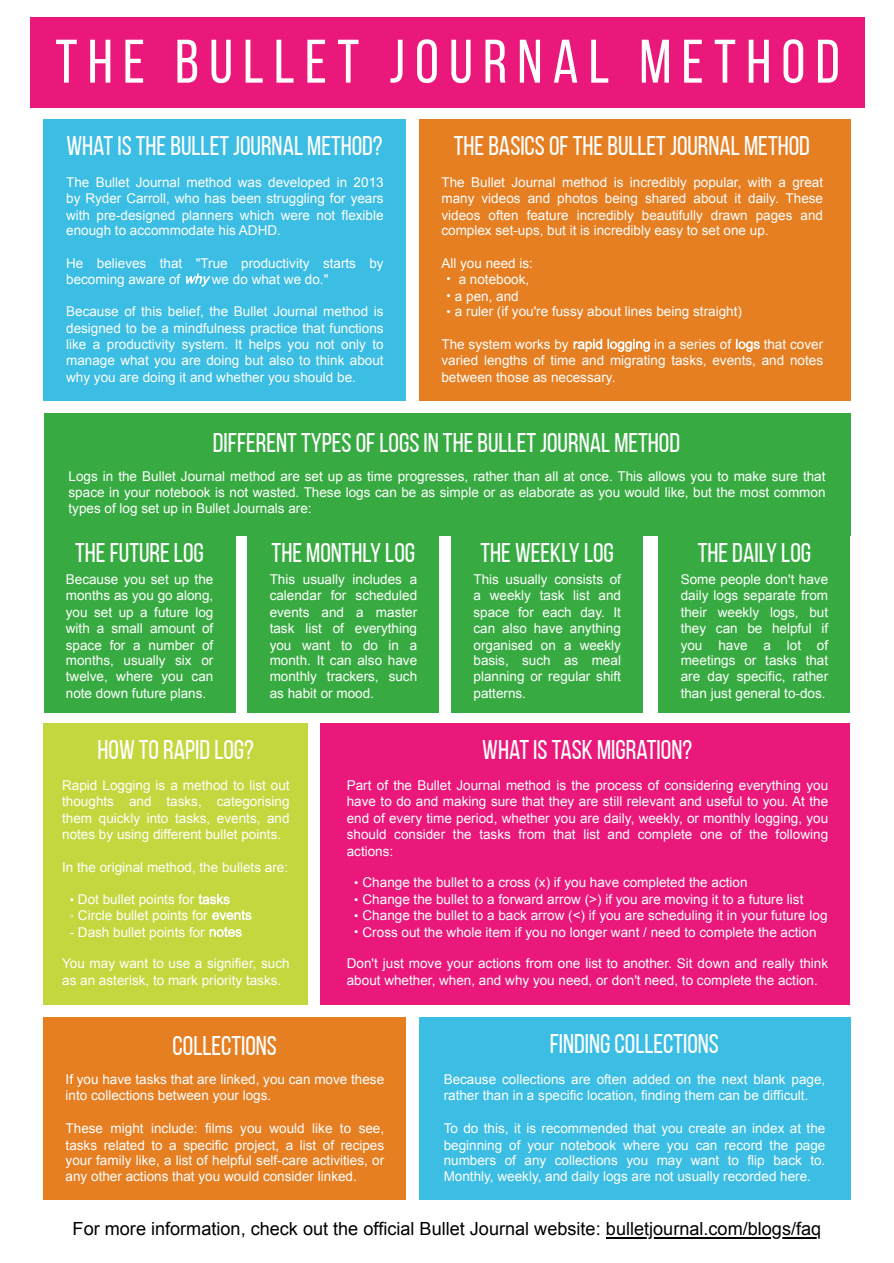
<style>
.page{position:relative;width:894px;height:1263px;background:#fff}
.page>*{position:absolute;margin:0;border:0;box-sizing:border-box;transform-origin:0 0}
.t1{font:61.35px "Bebas Neue";letter-spacing:.165em;color:#fff}
.t2{font:27px "Bebas Neue";color:#fff}
.t3{font:18.15px "Arial";color:#000}
.t4{font:13.5px/16.2px "Arial";color:#fff;text-align:justify}
.s1{font-style:italic;color:rgb(0 0 0/0)}
.s2{font-size:12.15px}
.s3{color:rgb(0 0 0/0)}
</style>
<div class="page">
<hr style="left:606px;top:1237px;width:215px;height:1px;background:#000">
<div style="left:30px;top:17px;width:834px;height:90px;background:#e9187a"></div>
<div style="left:44px;top:723px;width:264px;height:281px;background:#c5d73e"></div>
<div style="left:44px;top:119px;width:362px;height:282px;background:#3bbde4"></div>
<svg style="left:186px;top:274px;width:25px;height:13px"></svg>
<div style="left:419px;top:119px;width:431px;height:282px;background:#e67e22"></div>
<svg style="left:573px;top:339px;width:77px;height:13px"></svg>
<svg style="left:736px;top:339px;width:24px;height:13px"></svg>
<div style="left:44px;top:413px;width:806px;height:123px;background:#37ab41"></div>
<div style="left:44px;top:525px;width:191px;height:188px;background:#37ab41"></div>
<div style="left:248px;top:525px;width:191px;height:188px;background:#37ab41"></div>
<div style="left:452px;top:525px;width:191px;height:188px;background:#37ab41"></div>
<div style="left:659px;top:525px;width:191px;height:188px;background:#37ab41"></div>
<div style="left:321px;top:723px;width:529px;height:281px;background:#e9187a"></div>
<svg style="left:210px;top:927px;width:32px;height:10px"></svg>
<svg style="left:198px;top:894px;width:32px;height:10px"></svg>
<svg style="left:212px;top:910px;width:39px;height:10px"></svg>
<div style="left:44px;top:1017px;width:362px;height:182px;background:#e67e22"></div>
<div style="left:419px;top:1017px;width:431px;height:182px;background:#3bbde4"></div>
<h1 class="t1" style="left:55px;top:28px;width:786px">THE BULLET JOURNAL METHOD</h1>
<h2 class="t2" style="left:67px;top:131px;width:318px">WHAT IS THE BULLET JOURNAL METHOD?</h2>
<p class="t4" style="left:66px;top:174px;width:319px">The Bullet Journal method was developed in 2013 by Ryder Carroll, who has been struggling for years with pre-designed planners which were not flexible enough to accommodate his ADHD.</p>
<p class="t4" style="left:66px;top:255px;width:319px;line-height:15.8px">He believes that "True productivity starts by becoming aware of <span class="s1">why</span>we do what we do."</p>
<p class="t4" style="left:66px;top:304px;width:319px">Because of this belief, the Bullet Journal method is designed to be a mindfulness practice that functions like a productivity system. It helps you not only to manage what you are doing but also to think about why you are doing it and whether you should be.</p>
<h2 class="t2" style="left:454px;top:131px;width:357px">THE BASICS OF THE BULLET JOURNAL METHOD</h2>
<p class="t4" style="left:441px;top:174px;width:383px">The Bullet Journal method is incredibly popular, with a great many videos and photos being shared about it daily. These videos often feature incredibly beautifully drawn pages and complex set-ups, but it is incredibly easy to set one up.</p>
<p class="t4" style="left:441px;top:255px;width:93px">All you need is:</p>
<p class="t4" style="left:447px;top:271px;width:84px"><span class="s2">•</span> a notebook,</p>
<p class="t4" style="left:447px;top:288px;width:74px"><span class="s2">•</span> a pen, and</p>
<p class="t4" style="left:447px;top:304px;width:297px"><span class="s2">•</span> a ruler (if you're fussy about lines being straight)</p>
<p class="t4" style="left:441px;top:336px;width:383px">The system works by <span class="s3">rapid logging</span> in a series of <span class="s3">logs</span> that cover varied lengths of time and migrating tasks, events, and notes between those as necessary.</p>
<h2 class="t2" style="left:213px;top:428px;width:468px">DIFFERENT TYPES OF LOGS IN THE BULLET JOURNAL METHOD</h2>
<p class="t4" style="left:69px;top:468px;width:758px">Logs in the Bullet Journal method are set up as time progresses, rather than all at once. This allows you to make sure that space in your notebook is not wasted. These logs can be as simple or as elaborate as you would like, but the most common types of log set up in Bullet Journals are:</p>
<h2 class="t2" style="left:75px;top:538px;width:130px">THE FUTURE LOG</h2>
<h2 class="t2" style="left:272px;top:538px;width:145px">THE MONTHLY LOG</h2>
<h2 class="t2" style="left:480px;top:538px;width:135px">THE WEEKLY LOG</h2>
<h2 class="t2" style="left:698px;top:538px;width:115px">THE DAILY LOG</h2>
<p class="t4" style="left:66px;top:572px;width:149px">Because you set up the months as you go along, you set up a future log with a small amount of space for a number of months, usually six or twelve, where you can note down future plans.</p>
<p class="t4" style="left:270px;top:572px;width:149px">This usually includes a calendar for scheduled events and a master task list of everything you want to do in a month. It can also have monthly trackers, such as habit or mood.</p>
<p class="t4" style="left:473px;top:572px;width:149px">This usually consists of a weekly task list and space for each day. It can also have anything organised on a weekly basis, such as meal planning or regular shift patterns.</p>
<p class="t4" style="left:681px;top:572px;width:149px">Some people don't have daily logs separate from their weekly logs, but they can be helpful if you have a lot of meetings or tasks that are day specific, rather than just general to-dos.</p>
<h2 class="t2" style="left:98px;top:735px;width:158px">HOW TO RAPID LOG?</h2>
<p class="t4" style="left:62px;top:778px;width:229px">Rapid Logging is a method to list out thoughts and tasks, categorising them quickly into tasks, events, and notes by using different bullet points.</p>
<p class="t4" style="left:62px;top:859px;width:227px">In the original method, the bullets are:</p>
<h2 class="t2" style="left:482px;top:735px;width:211px">WHAT IS TASK MIGRATION?</h2>
<p class="t4" style="left:347px;top:778px;width:483px">Part of the Bullet Journal method is the process of considering everything you have to do and making sure that they are still relevant and useful to you. At the end of every time period, whether you are daily, weekly, or monthly logging, you should consider the tasks from that list and complete one of the following actions:</p>
<p class="t4" style="left:70px;top:892px;width:183px;line-height:15.8px"><span class="s2">•</span> Dot bullet points for <span class="s3">tasks<br></span><span class="s2">◦</span> Circle bullet points for <span class="s3">events</span></p>
<p class="t4" style="left:70px;top:924px;width:173px">- Dash bullet points for <span class="s3">notes</span></p>
<p class="t4" style="left:62px;top:955px;width:229px;line-height:17px">You may want to use a signifier, such as an asterisk, to mark priority tasks.</p>
<p class="t4" style="left:354px;top:874px;width:395px"><span class="s2">•</span> Change the bullet to a cross (x) if you have completed the action</p>
<p class="t4" style="left:354px;top:891px;width:451px"><span class="s2">•</span> Change the bullet to a forward arrow (&gt;) if you are moving it to a future list</p>
<p class="t4" style="left:354px;top:907px;width:475px"><span class="s2">•</span> Change the bullet to a back arrow (&lt;) if you are scheduling it in your future log</p>
<p class="t4" style="left:354px;top:924px;width:464px"><span class="s2">•</span> Cross out the whole item if you no longer want / need to complete the action</p>
<p class="t4" style="left:347px;top:955px;width:483px;line-height:17px">Don't just move your actions from one list to another. Sit down and really think about whether, when, and why you need, or don't need, to complete the action.</p>
<h2 class="t2" style="left:173px;top:1031px;width:106px">COLLECTIONS</h2>
<p class="t4" style="left:66px;top:1072px;width:320px;line-height:15.8px">If you have tasks that are linked, you can move these into collections between your logs.</p>
<p class="t4" style="left:66px;top:1120px;width:320px">These might include: films you would like to see, tasks related to a specific project, a list of recipes your family like, a list of helpful self-care activities, or any other actions that you would consider linked.</p>
<h2 class="t2" style="left:550px;top:1029px;width:171px">FINDING COLLECTIONS</h2>
<p class="t4" style="left:444px;top:1072px;width:383px;line-height:15.8px">Because collections are often added on the next blank page, rather than in a specific location, finding them can be difficult.</p>
<p class="t4" style="left:444px;top:1120px;width:383px">To do this, it is recommended that you create an index at the beginning of your notebook where you can record the page numbers of any collections you may want to flip back to.<br>Monthly, weekly, and daily logs are not usually recorded here.</p>
<h3 class="t3" style="left:73px;top:1219px;width:750px">For more information, check out the official Bullet Journal website: bulletjournal.com/blogs/faq</h3>
</div>
